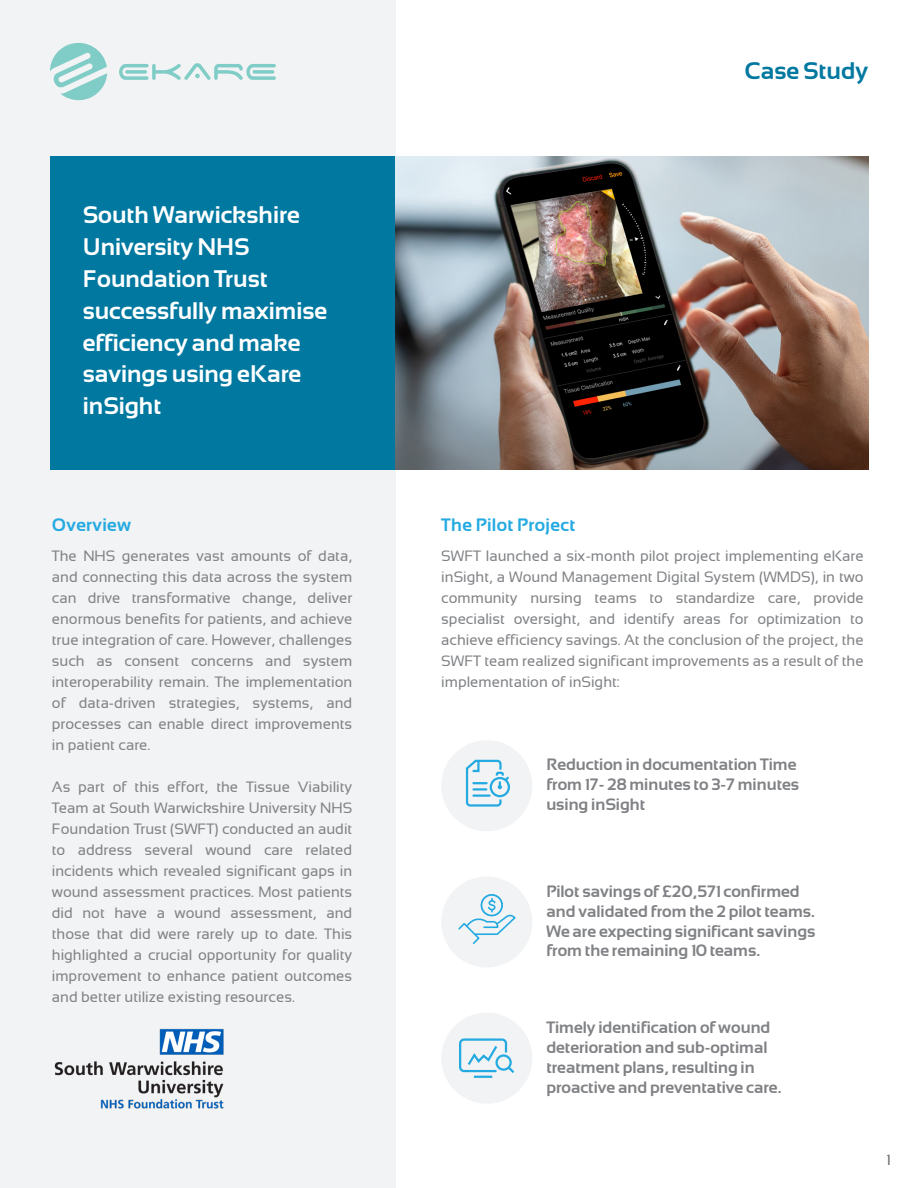
<style>
.page{position:relative;width:918px;height:1188px;background:#fff}
.page>*{position:absolute;margin:0;border:0;box-sizing:border-box;transform-origin:0 0}
.t1{font:700 24px/31.8px "Sansation";color:#fff}
.t2{font:700 24px "Sansation";color:#0078a0}
.t3{font:700 18px "Sansation";letter-spacing:.02em;color:#24aae1}
.t4{font:700 16.5px/19.8px "Sansation";color:#808285}
.t5{font:15px/21px "Sansation";color:#808285;text-align:justify}
.t6{font:15px "Sansation";color:#6b6b6b}
</style>
<div class="page">
<div style="left:0;top:0;width:395px;height:1188px;background:#f2f3f4"></div>
<svg style="left:119px;top:63px;width:157px;height:17px"></svg>
<svg style="left:50px;top:43px;width:57px;height:58px"></svg>
<div style="left:50px;top:156px;width:818px;height:313px;background:#0078a0"></div>
<img style="left:395px;top:156px;width:473px;height:313px">
<div style="left:441px;top:740px;width:91px;height:91px;background:#f2f3f4;border-radius:50%"></div>
<div style="left:441px;top:1013px;width:91px;height:91px;background:#f2f3f4;border-radius:50%"></div>
<div style="left:441px;top:876px;width:91px;height:92px;background:#f2f3f4;border-radius:50%"></div>
<div style="left:481px;top:894px;width:22px;height:22px;border:2px solid #24aae1;border-radius:50%"></div>
<svg style="left:458px;top:899px;width:58px;height:45px"></svg>
<svg style="left:465px;top:759px;width:45px;height:48px"></svg>
<svg style="left:459px;top:1038px;width:56px;height:40px"></svg>
<img style="left:54px;top:1028px;width:170px;height:81px">
<h1 class="t2" style="left:745px;top:58px;width:125px">Case Study</h1>
<h1 class="t1" style="left:83px;top:199px;width:246px">South Warwickshire<br>University NHS<br>Foundation Trust successfully maximise efficiency and make savings using eKare inSight</h1>
<p class="t3" style="left:52px;top:514px;width:81px">Overview</p>
<p class="t3" style="left:441px;top:514px;width:136px">The Pilot Project</p>
<p class="t5" style="left:441px;top:545px;width:424px">SWFT launched a six-month pilot project implementing eKare inSight, a Wound Management Digital System (WMDS), in two community nursing teams to standardize care, provide specialist oversight, and identify areas for optimization to achieve efficiency savings. At the conclusion of the project, the SWFT team realized significant improvements as a result of the implementation of inSight:</p>
<p class="t5" style="left:52px;top:545px;width:302px">The NHS generates vast amounts of data, and connecting this data across the system can drive transformative change, deliver enormous benefits for patients, and achieve true integration of care. However, challenges such as consent concerns and system interoperability remain. The implementation of data-driven strategies, systems, and processes can enable direct improvements in patient care.</p>
<p class="t5" style="left:52px;top:776px;width:302px">As part of this effort, the Tissue Viability Team at South Warwickshire University NHS Foundation Trust (SWFT) conducted an audit to address several wound care related incidents which revealed significant gaps in wound assessment practices. Most patients did not have a wound assessment, and those that did were rarely up to date. This highlighted a crucial opportunity for quality improvement to enhance patient outcomes and better utilize existing resources.</p>
<p class="t4" style="left:546px;top:754px;width:254px">Reduction in documentation Time from 17- 28 minutes to 3-7 minutes using inSight</p>
<p class="t4" style="left:546px;top:881px;width:271px">Pilot savings of £20,571 confirmed and validated from the 2 pilot teams.<br>We are expecting significant savings from the remaining 10 teams.</p>
<p class="t4" style="left:546px;top:1018px;width:237px">Timely identification of wound deterioration and sub-optimal treatment plans, resulting in proactive and preventative care.</p>
<p class="t6" style="left:887px;top:1151px;width:6px">1</p>
</div>
